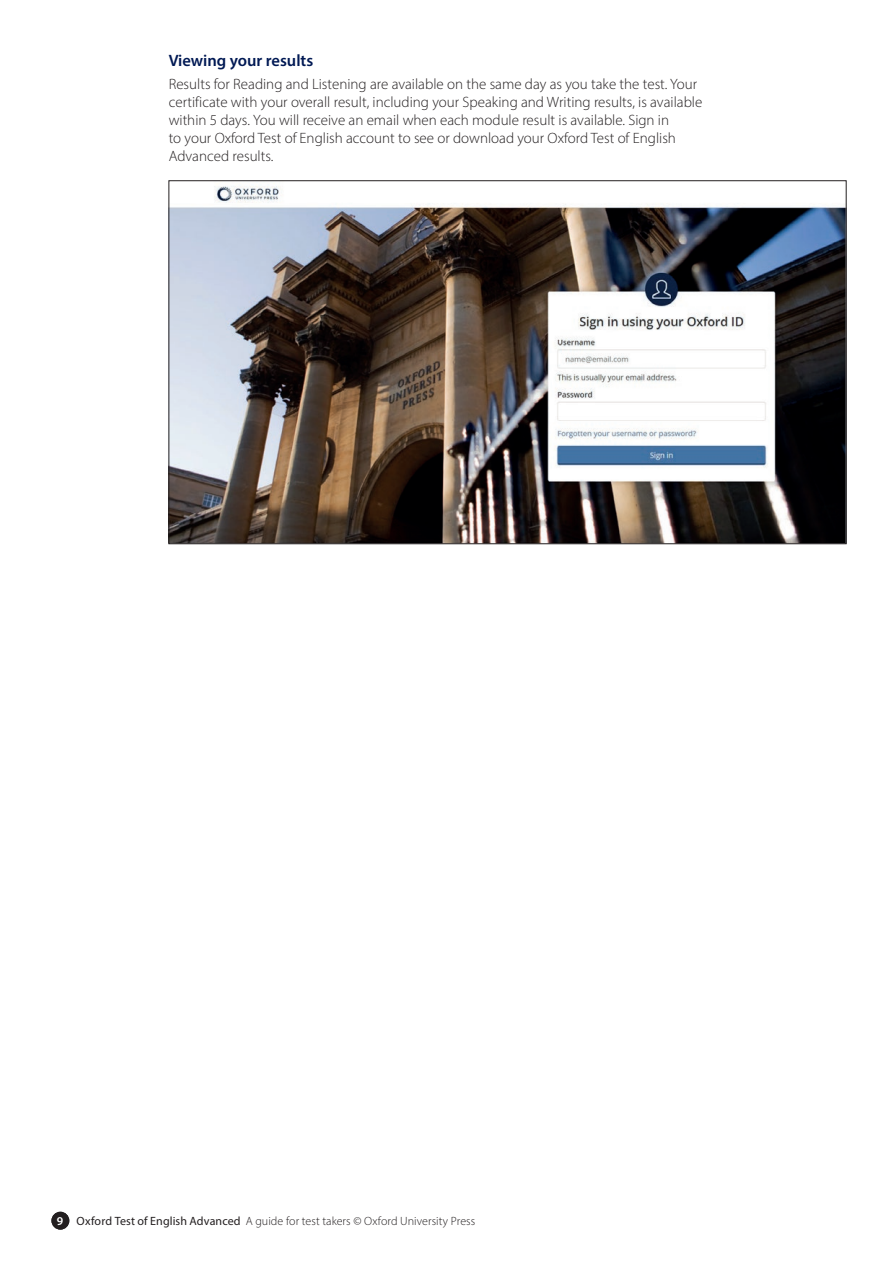
<style>
.page{position:relative;width:893px;height:1263px;background:#fff}
.page>*{position:absolute;margin:0;border:0;box-sizing:border-box;transform-origin:0 0}
.t1{font:600 16.5px "Myriad Pro";color:#001954}
.t2{font:300 15px/18px "Myriad Pro";color:#231f20}
.t3{font:300 12px "Myriad Pro";letter-spacing:.005em;color:#231f20}
.s1{font-weight:600;color:#fff}
.s2{font-weight:400}
</style>
<div class="page">
<div style="left:51px;top:1212px;width:18px;height:17px;background:#231f20;border-radius:50%"></div>
<img style="left:170px;top:186px;width:674px;height:356px">
<p class="t1" style="left:169px;top:50px;width:146px">Viewing your results</p>
<p class="t2" style="left:169px;top:74px;width:535px">Results for Reading and Listening are available on the same day as you take the test. Your certificate with your overall result, including your Speaking and Writing results, is available within 5 days. You will receive an email when each module result is available. Sign in<br>to your Oxford Test of English account to see or download your Oxford Test of English Advanced results.</p>
<p class="t3" style="left:57px;top:1213px;width:420px"><span class="s1">9</span> <span class="s2">Oxford Test of English Advanced</span> A guide for test takers © Oxford University Press</p>
</div>
